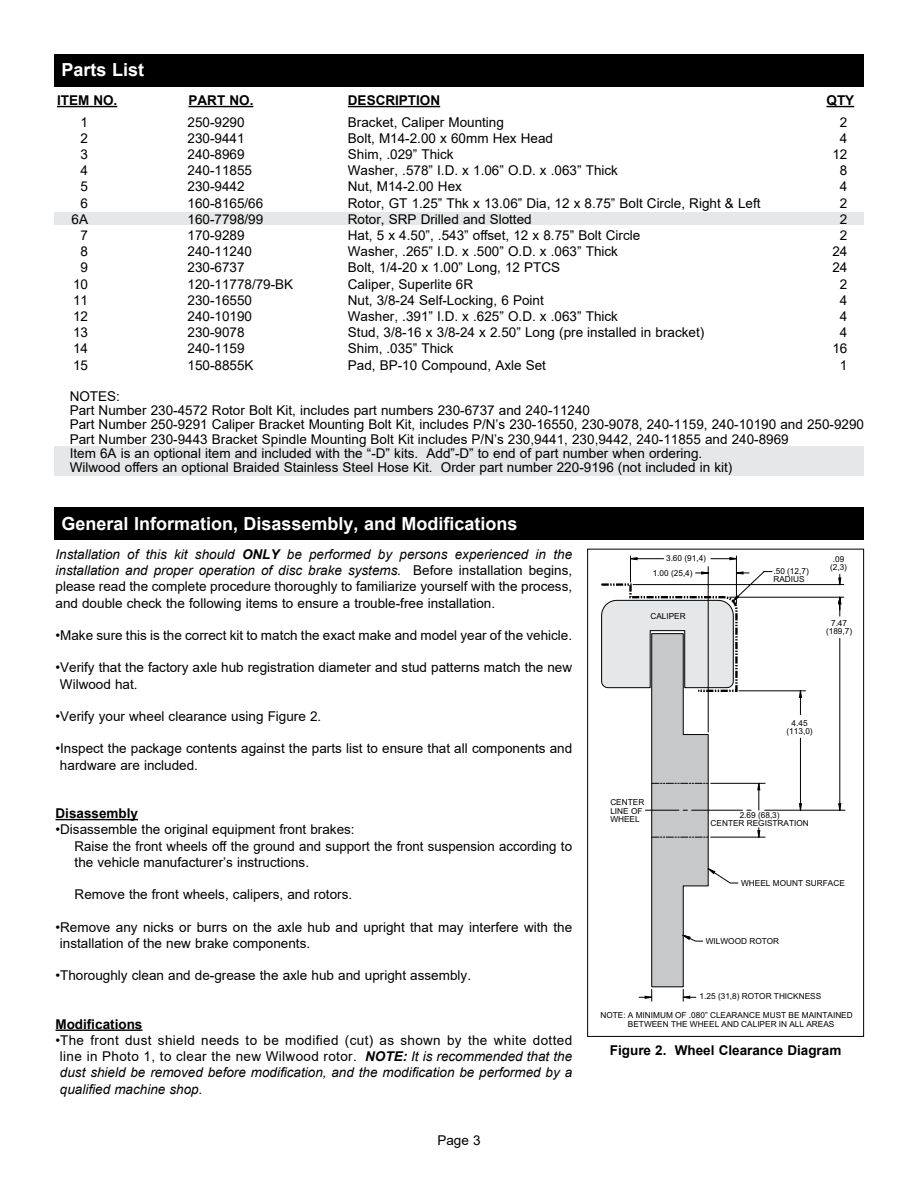
<style>
.page{position:relative;width:918px;height:1188px;background:#fff}
.page>*{position:absolute;margin:0;border:0;box-sizing:border-box;transform-origin:0 0}
.t1{font:700 18px "Arial";color:#fff}
.t2{font:13.5px/16.2px "Arial";color:#000}
.t3{font:italic 13.5px/16.2px "Arial";color:#000;text-align:justify}
.t4{font:700 13.5px "Arial";color:#000}
.t5{font:8.25px/8.2px "Arial";color:#000;text-align:center}
.s1{font-style:italic}
.s2{font-weight:700;font-style:italic}
.s3{font-style:normal}
.s4{font-weight:700}
</style>
<div class="page">
<hr style="left:56px;top:819px;width:82px;height:1px;background:#000">
<hr style="left:56px;top:1029px;width:86px;height:2px;background:#000">
<svg style="left:630px;top:555px;width:216px;height:447px"></svg>
<svg style="left:839px;top:804px;width:2px;height:6px"></svg>
<svg style="left:799px;top:804px;width:3px;height:6px"></svg>
<svg style="left:799px;top:691px;width:3px;height:6px"></svg>
<svg style="left:839px;top:597px;width:2px;height:7px"></svg>
<svg style="left:839px;top:578px;width:2px;height:7px"></svg>
<svg style="left:730px;top:558px;width:6px;height:2px"></svg>
<svg style="left:630px;top:558px;width:7px;height:2px"></svg>
<svg style="left:736px;top:572px;width:7px;height:2px"></svg>
<svg style="left:702px;top:572px;width:6px;height:2px"></svg>
<svg style="left:683px;top:996px;width:7px;height:2px"></svg>
<svg style="left:645px;top:996px;width:7px;height:2px"></svg>
<svg style="left:601px;top:582px;width:159px;height:405px"></svg>
<div style="left:587px;top:549px;width:277px;height:488px;border:1px solid #000"></div>
<div style="left:54px;top:508px;width:810px;height:32px;background:#000"></div>
<div style="left:54px;top:54px;width:810px;height:32px;background:#000"></div>
<div style="left:54px;top:213px;width:810px;height:12px;background:#e6e7e8"></div>
<div style="left:54px;top:446px;width:810px;height:29px;background:#e6e7e8"></div>
<hr style="left:57px;top:106px;width:60px;height:1px;background:#000">
<hr style="left:189px;top:106px;width:64px;height:1px;background:#000">
<hr style="left:348px;top:106px;width:92px;height:1px;background:#000">
<svg style="left:826px;top:106px;width:28px;height:1px"></svg>
<h1 class="t1" style="left:62px;top:57px;width:84px">Parts List</h1>
<p class="t4" style="left:57px;top:91px;width:62px">ITEM NO.</p>
<p class="t4" style="left:189px;top:91px;width:66px">PART NO.</p>
<p class="t4" style="left:348px;top:91px;width:94px">DESCRIPTION</p>
<p class="t4" style="left:826px;top:91px;width:29px">QTY</p>
<p class="t2" style="left:187px;top:114px;width:107px">250-9290<br>230-9441<br>240-8969<br>240-11855<br>230-9442<br>160-8165/66<br>160-7798/99<br>170-9289<br>240-11240<br>230-6737<br>120-11778/79-BK<br>230-16550<br>240-10190<br>230-9078<br>240-1159<br>150-8855K</p>
<p class="t2" style="left:348px;top:114px;width:414px">Bracket, Caliper Mounting<br>Bolt, M14-2.00 x 60mm Hex Head<br>Shim, .029” Thick<br>Washer, .578” I.D. x 1.06” O.D. x .063” Thick<br>Nut, M14-2.00 Hex<br>Rotor, GT 1.25” Thk x 13.06” Dia, 12 x 8.75” Bolt Circle, Right &amp; Left Rotor, SRP Drilled and Slotted<br>Hat, 5 x 4.50”, .543” offset, 12 x 8.75” Bolt Circle<br>Washer, .265” I.D. x .500” O.D. x .063” Thick<br>Bolt, 1/4-20 x 1.00” Long, 12 PTCS<br>Caliper, Superlite 6R<br>Nut, 3/8-24 Self-Locking, 6 Point<br>Washer, .391” I.D. x .625” O.D. x .063” Thick<br>Stud, 3/8-16 x 3/8-24 x 2.50” Long (pre installed in bracket)<br>Shim, .035” Thick<br>Pad, BP-10 Compound, Axle Set</p>
<p class="t2" style="left:72px;top:114px;width:18px;text-align:right">1<br>2<br>3<br>4<br>5<br>6<br>6A<br>7<br>8<br>9<br>10<br>11<br>12<br>13<br>14<br>15</p>
<p class="t2" style="left:832px;top:114px;width:17px;text-align:center">2<br>4<br>12<br>8<br>4<br>2<br>2<br>2<br>24<br>24<br>2<br>4<br>4<br>4<br>16<br>1</p>
<p class="t2" style="left:70px;top:389px;width:796px;line-height:14.2px">NOTES:<br>Part Number 230-4572 Rotor Bolt Kit, includes part numbers 230-6737 and 240-11240<br>Part Number 250-9291 Caliper Bracket Mounting Bolt Kit, includes P/N’s 230-16550, 230-9078, 240-1159, 240-10190 and 250-9290<br>Part Number 230-9443 Bracket Spindle Mounting Bolt Kit includes P/N’s 230,9441, 230,9442, 240-11855 and 240-8969<br>Item 6A is an optional item and included with the “-D” kits. Add”-D” to end of part number when ordering.<br>Wilwood offers an optional Braided Stainless Steel Hose Kit. Order part number 220-9196 (not included in kit)</p>
<h1 class="t1" style="left:62px;top:511px;width:458px">General Information, Disassembly, and Modifications</h1>
<p class="t2" style="left:56px;top:546px;width:518px;text-align:justify"><span class="s1">Installation of this kit should</span> <span class="s2">ONLY</span> <span class="s1">be performed by persons experienced in the installation and proper operation of disc brake systems.</span> Before installation begins, please read the complete procedure thoroughly to familiarize yourself with the process, and double check the following items to ensure a trouble-free installation.</p>
<p class="t2" style="left:56px;top:627px;width:518px">•Make sure this is the correct kit to match the exact make and model year of the vehicle.</p>
<p class="t2" style="left:60px;top:659px;width:514px;text-indent:-4px">•Verify that the factory axle hub registration diameter and stud patterns match the new<br>Wilwood hat.</p>
<p class="t2" style="left:56px;top:708px;width:267px">•Verify your wheel clearance using Figure 2.</p>
<p class="t2" style="left:60px;top:740px;width:514px;text-indent:-4px">•Inspect the package contents against the parts list to ensure that all components and hardware are included.</p>
<p class="t4" style="left:56px;top:804px;width:84px">Disassembly</p>
<p class="t2" style="left:75px;top:821px;width:499px;text-indent:-19px">•Disassemble the original equipment front brakes:<br>Raise the front wheels off the ground and support the front suspension according to the vehicle manufacturer’s instructions.</p>
<p class="t2" style="left:75px;top:886px;width:279px">Remove the front wheels, calipers, and rotors.</p>
<p class="t2" style="left:60px;top:919px;width:514px;text-indent:-4px">•Remove any nicks or burrs on the axle hub and upright that may interfere with the installation of the new brake components.</p>
<p class="t2" style="left:55px;top:967px;width:417px">•Thoroughly clean and de-grease the axle hub and upright assembly.</p>
<p class="t4" style="left:55px;top:1015px;width:89px">Modifications</p>
<p class="t3" style="left:60px;top:1032px;width:514px;text-indent:-4px"><span class="s3">•The front dust shield needs to be modified (cut) as shown by the white dotted line in Photo 1, to clear the new Wilwood rotor.</span> <span class="s4">NOTE:</span> It is recommended that the dust shield be removed before modification, and the modification be performed by a qualified machine shop.</p>
<p class="t2" style="left:437px;top:1132px;width:45px">Page 3</p>
<p class="t5" style="left:666px;top:554px;width:41px">3.60 (91,4)</p>
<p class="t5" style="left:653px;top:569px;width:41px">1.00 (25,4)</p>
<p class="t5" style="left:650px;top:612px;width:37px">CALIPER</p>
<p class="t5" style="left:773px;top:567px;width:37px;text-align:left">.50 (12,7)<br>RADIUS</p>
<p class="t5" style="left:830px;top:555px;width:18px">.09 (2,3)</p>
<p class="t5" style="left:826px;top:619px;width:28px">7.47 (189,7)</p>
<p class="t5" style="left:610px;top:798px;width:35px;text-align:left">CENTER<br>LINE OF<br>WHEEL</p>
<p class="t5" style="left:787px;top:719px;width:28px">4.45 (113,0)</p>
<p class="t5" style="left:711px;top:811px;width:100px">2.69 (68,3)<br>CENTER REGISTRATION</p>
<p class="t5" style="left:741px;top:879px;width:105px">WHEEL MOUNT SURFACE</p>
<p class="t5" style="left:706px;top:937px;width:75px">WILWOOD ROTOR</p>
<p class="t5" style="left:700px;top:992px;width:123px">1.25 (31,8) ROTOR THICKNESS</p>
<p class="t5" style="left:628px;top:1010px;width:226px;line-height:9.9px;text-align:left;text-indent:-28px">NOTE: A MINIMUM OF .080” CLEARANCE MUST BE MAINTAINED<br>BETWEEN THE WHEEL AND CALIPER IN ALL AREAS</p>
<p class="t4" style="left:610px;top:1041px;width:233px">Figure 2. Wheel Clearance Diagram</p>
</div>
